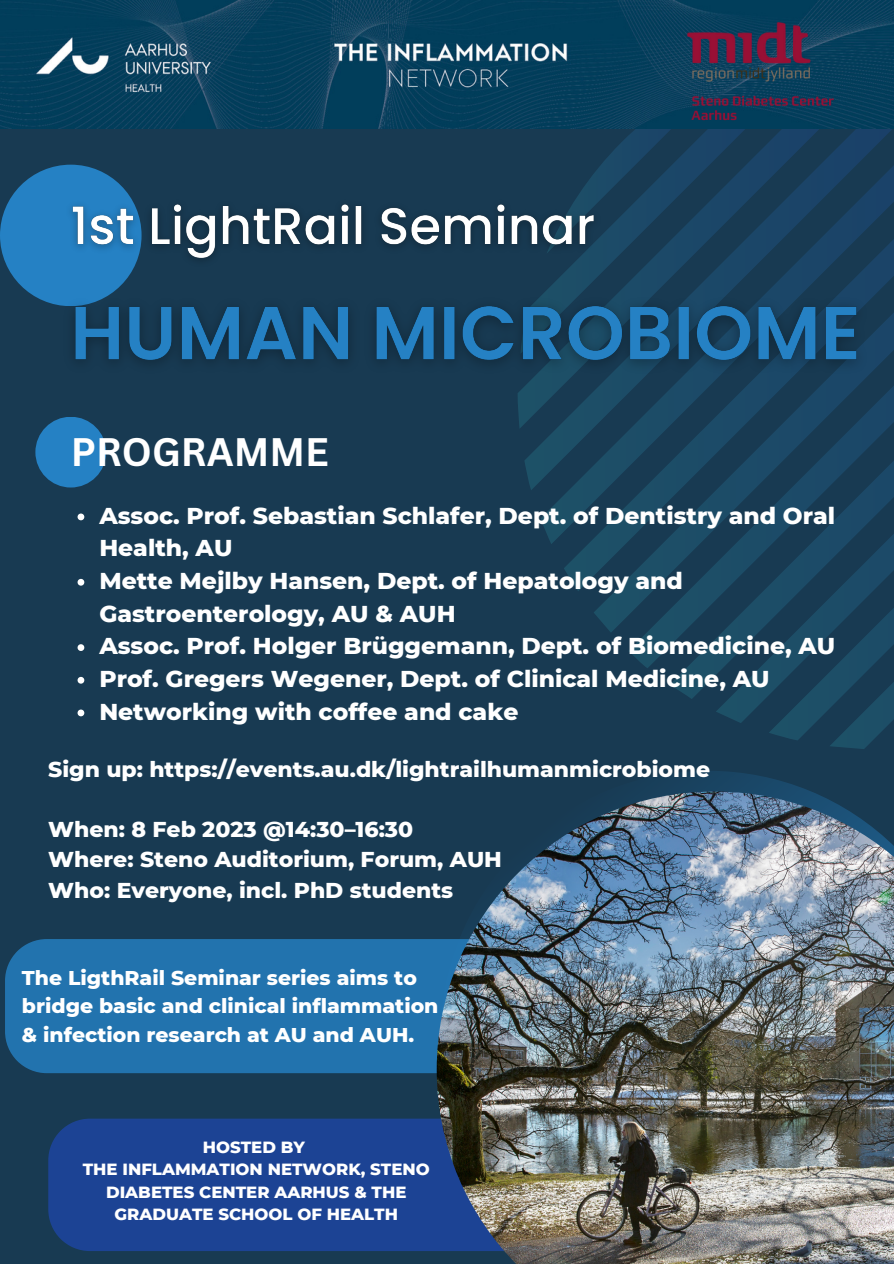
<style>
.page{position:relative;width:894px;height:1264px;background:#fff}
.page>*{position:absolute;margin:0;border:0;box-sizing:border-box;transform-origin:0 0}
.t1{font:700 38.7px "Canva Sans";color:#fff}
.t2{font:800 23.4px/32.7px "Montserrat";color:#fff}
.t3{font:800 21.9px/30.5px "Montserrat";color:#fff}
.t4{font:800 20.4px/28.2px "Montserrat";color:#fff}
.t5{font:800 16.5px/22.5px "Montserrat";color:#fff;text-align:center}
</style>
<div class="page">
<div style="left:0;top:0;width:893px;height:1263px;background:#183a52"></div>
<svg style="left:629px;top:632px;width:264px;height:30px;fill:#1c4c67"></svg>
<svg style="left:594px;top:591px;width:299px;height:41px"></svg>
<svg style="left:564px;top:544px;width:329px;height:47px;fill:#1c4965"></svg>
<svg style="left:540px;top:128px;width:353px;height:416px"></svg>
<img style="left:0;top:1px;width:893px;height:127px">
<div style="left:5px;top:939px;width:326px;height:134px;background:#2273ae"></div>
<div style="left:48px;top:1118px;width:283px;height:132px;background:#1c4394"></div>
<svg style="left:331px;top:662px;width:562px;height:589px"></svg>
<div style="left:0;top:165px;width:141px;height:141px;background:#2581c4;border-radius:50%"></div>
<img style="left:436px;top:791px;width:457px;height:472px">
<svg style="left:77px;top:513px;width:7px;height:7px"></svg>
<svg style="left:77px;top:579px;width:7px;height:6px"></svg>
<svg style="left:77px;top:644px;width:7px;height:7px"></svg>
<svg style="left:77px;top:677px;width:7px;height:6px"></svg>
<svg style="left:77px;top:709px;width:7px;height:7px"></svg>
<div style="left:35px;top:417px;width:71px;height:70px;background:#2581c4;border-radius:50%"></div>
<img style="left:674px;top:3px;width:176px;height:135px">
<img style="left:71px;top:179px;width:537px;height:86px">
<img style="left:54px;top:265px;width:824px;height:142px">
<h1 class="t1" style="left:71px;top:424px;width:259px">PROGRAMME</h1>
<p class="t2" style="left:99px;top:499px;width:737px">Assoc. Prof. Sebastian Schlafer, Dept. of Dentistry and Oral Health, AU<br>Mette Mejlby Hansen, Dept. of Hepatology and Gastroenterology, AU &amp; AUH<br>Assoc. Prof. Holger Brüggemann, Dept. of Biomedicine, AU Prof. Gregers Wegener, Dept. of Clinical Medicine, AU Networking with coffee and cake</p>
<p class="t3" style="left:48px;top:753px;width:663px">Sign up: https://events.au.dk/lightrailhumanmicrobiome</p>
<p class="t3" style="left:48px;top:813px;width:455px">When: 8 Feb 2023 @14:30–16:30<br>Where: Steno Auditorium, Forum, AUH<br>Who: Everyone, incl. PhD students</p>
<p class="t4" style="left:22px;top:963px;width:418px">The LigthRail Seminar series aims to bridge basic and clinical inflammation &amp; infection research at AU and AUH.</p>
<p class="t5" style="left:83px;top:1135px;width:348px">HOSTED BY<br>THE INFLAMMATION NETWORK, STENO<br>DIABETES CENTER AARHUS &amp; THE<br>GRADUATE SCHOOL OF HEALTH</p>
</div>
